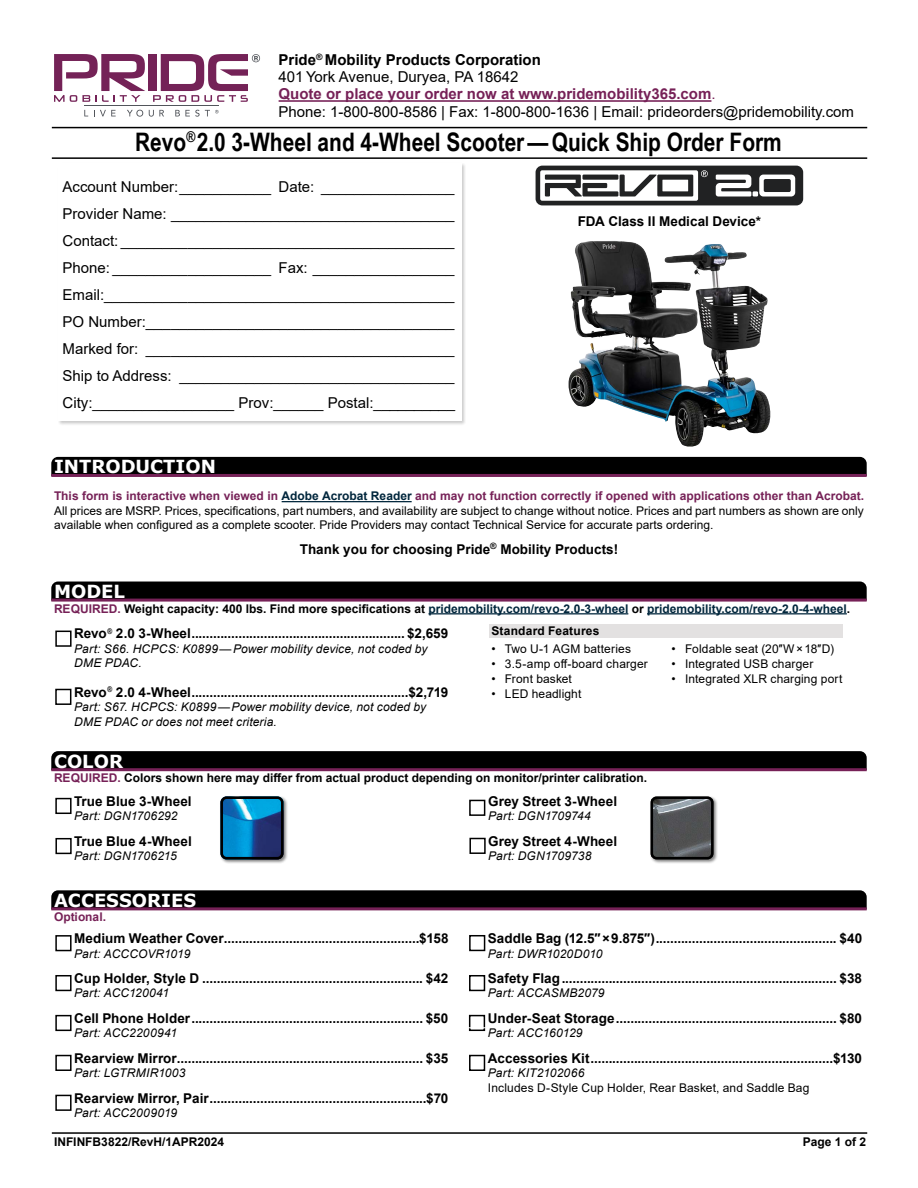
<style>
.page{position:relative;width:918px;height:1188px;background:#fff}
.page>*{position:absolute;margin:0;border:0;box-sizing:border-box;transform-origin:0 0}
.t1{font:700 25.5px "Arial Narrow";color:#000}
.t2{font:700 18px "Verdana";color:#fff}
.t3{font:15px/27px "Arial";color:#000;text-align:justify}
.t4{font:700 13.5px "Arial";color:#000}
.t5{font:12px/14.4px "Arial";letter-spacing:.01em;color:#000;text-align:justify}
.t6{font:italic 12px/14.4px "Arial";letter-spacing:.01em;color:#000}
.t7{font:700 12px/22.6px "Arial";color:#00263c}
.t8{font:700 12px "Arial";color:#000}
.t9{font:700 12px "Arial";color:#762157}
.s1{font-weight:700}
.s2{font-weight:700;color:#762157}
.s3{color:#762157}
.s4{font-weight:700;color:#00263c}
.s5{color:#000}
</style>
<div class="page">
<div style="left:55px;top:631px;width:17px;height:16px;border:2px solid #000"></div>
<div style="left:55px;top:689px;width:16px;height:16px;border:2px solid #000"></div>
<div style="left:55px;top:798px;width:17px;height:16px;border:2px solid #000"></div>
<div style="left:55px;top:838px;width:17px;height:16px;border:2px solid #000"></div>
<div style="left:469px;top:800px;width:16px;height:16px;border:2px solid #000"></div>
<div style="left:469px;top:838px;width:17px;height:16px;border:2px solid #000"></div>
<div style="left:55px;top:935px;width:17px;height:16px;border:2px solid #000"></div>
<div style="left:55px;top:975px;width:17px;height:16px;border:2px solid #000"></div>
<div style="left:55px;top:1015px;width:17px;height:16px;border:2px solid #000"></div>
<div style="left:55px;top:1055px;width:17px;height:16px;border:2px solid #000"></div>
<div style="left:55px;top:1095px;width:17px;height:16px;border:2px solid #000"></div>
<div style="left:469px;top:935px;width:16px;height:16px;border:2px solid #000"></div>
<div style="left:469px;top:975px;width:16px;height:16px;border:2px solid #000"></div>
<div style="left:469px;top:1015px;width:16px;height:16px;border:2px solid #000"></div>
<div style="left:469px;top:1055px;width:16px;height:16px;border:2px solid #000"></div>
<hr style="left:52px;top:1132px;width:815px;height:2px;background:#000">
<hr style="left:317px;top:1027px;width:284px;height:1px;background:#fff">
<hr style="left:52px;top:127px;width:815px;height:1px;background:#000">
<hr style="left:52px;top:157px;width:815px;height:2px;background:#000">
<div style="left:51px;top:457px;width:816px;height:17px;background:#000"></div>
<hr style="left:51px;top:474px;width:816px;height:3px;background:#762157">
<hr style="left:282px;top:501px;width:130px;height:1px;background:#00263c">
<svg style="left:536px;top:166px;width:267px;height:39px"></svg>
<div style="left:57px;top:162px;width:409px;height:264px;background:#000;opacity:.25"></div>
<div style="left:58px;top:163px;width:404px;height:258px;background:#fff"></div>
<div style="left:51px;top:582px;width:816px;height:17px;background:#000"></div>
<hr style="left:51px;top:599px;width:816px;height:3px;background:#762157">
<hr style="left:429px;top:613px;width:199px;height:1px;background:#00263c">
<hr style="left:647px;top:613px;width:200px;height:1px;background:#00263c">
<div style="left:489px;top:624px;width:354px;height:14px;background:#e3e1e1"></div>
<div style="left:51px;top:890px;width:816px;height:17px;background:#000"></div>
<hr style="left:51px;top:907px;width:816px;height:3px;background:#762157">
<img style="left:568px;top:241px;width:203px;height:206px">
<div style="left:51px;top:751px;width:816px;height:17px;background:#000"></div>
<hr style="left:51px;top:768px;width:816px;height:3px;background:#762157">
<div style="left:219px;top:795px;width:70px;height:69px;background:#000;opacity:.5"></div>
<svg style="left:220px;top:796px;width:64px;height:64px;background:#156498"></svg>
<div style="left:650px;top:796px;width:68px;height:68px;background:#000;opacity:.5"></div>
<svg style="left:650px;top:796px;width:64px;height:64px;background:#515356"></svg>
<div style="left:149px;top:54px;width:8px;height:37px;background:#742257"></div>
<svg style="left:84px;top:110px;width:4px;height:6px"></svg>
<svg style="left:94px;top:110px;width:22px;height:6px"></svg>
<svg style="left:127px;top:110px;width:16px;height:7px"></svg>
<svg style="left:149px;top:110px;width:15px;height:7px"></svg>
<svg style="left:175px;top:110px;width:44px;height:7px"></svg>
<hr style="left:84px;top:106px;width:135px;height:1px;background:#52555b">
<svg style="left:54px;top:54px;width:91px;height:48px"></svg>
<svg style="left:153px;top:54px;width:107px;height:48px"></svg>
<hr style="left:279px;top:100px;width:432px;height:2px;background:#762157">
<p class="t3" style="left:279px;top:51px;width:577px;line-height:17.2px;text-align:left"><span class="s1">Pride</span><sup>®</sup> <span class="s1">Mobility Products Corporation<br></span>401 York Avenue, Duryea, PA 18642<br><span class="s2">Quote or place your order now at www.pridemobility365.com</span><span class="s3">.<br></span>Phone: 1-800-800-8586 | Fax: 1-800-800-1636 | Email: prideorders@pridemobility.com</p>
<h1 class="t1" style="left:135px;top:122px;width:648px">Revo<sup>®</sup>2.0 3-Wheel and 4-Wheel Scooter—Quick Ship Order Form</h1>
<p class="t3" style="left:63px;top:173px;width:394px">Account Number:___________ Date: ________________ Provider Name: __________________________________ Contact: ________________________________________ Phone: ___________________ Fax: _________________ Email:__________________________________________ PO Number:_____________________________________ Marked for: _____________________________________ Ship to Address: _________________________________ City:_________________ Prov:______ Postal:__________</p>
<p class="t4" style="left:578px;top:212px;width:185px">FDA Class II Medical Device*</p>
<h2 class="t2" style="left:54px;top:454px;width:163px">INTRODUCTION</h2>
<p class="t5" style="left:54px;top:489px;width:812px"><span class="s2">This form is interactive when viewed in</span> <span class="s4">Adobe Acrobat Reader</span> <span class="s2">and may not function correctly if opened with applications other than Acrobat.<br></span>All prices are MSRP. Prices, specifications, part numbers, and availability are subject to change without notice. Prices and part numbers as shown are only available when configured as a complete scooter. Pride Providers may contact Technical Service for accurate parts ordering.</p>
<p class="t4" style="left:300px;top:540px;width:320px">Thank you for choosing Pride<sup>®</sup> Mobility Products!</p>
<h2 class="t2" style="left:54px;top:579px;width:73px">MODEL</h2>
<p class="t7" style="left:491px;top:597px;width:360px;text-indent:-437px"><span class="s3">REQUIRED.</span> <span class="s5">Weight capacity: 400 lbs. Find more specifications at</span> pridemobility.com/revo-2.0-3-wheel <span class="s5">or</span> pridemobility.com/revo-2.0-4-wheel<span class="s5">.<br>Standard Features</span></p>
<p class="t5" style="left:491px;top:641px;width:141px">• Two U-1 AGM batteries</p>
<p class="t5" style="left:491px;top:656px;width:158px">• 3.5-amp off-board charger</p>
<p class="t5" style="left:491px;top:671px;width:82px">• Front basket</p>
<p class="t5" style="left:491px;top:686px;width:91px">• LED headlight</p>
<p class="t4" style="left:74px;top:624px;width:376px">Revo<sup>®</sup> 2.0 3-Wheel........................................................... $2,659</p>
<p class="t6" style="left:74px;top:641px;width:355px">Part: S66. HCPCS: K0899—Power mobility device, not coded by<br>DME PDAC.</p>
<p class="t4" style="left:74px;top:683px;width:376px">Revo<sup>®</sup> 2.0 4-Wheel............................................................$2,719</p>
<p class="t6" style="left:74px;top:700px;width:353px">Part: S67. HCPCS: K0899—Power mobility device, not coded by<br>DME PDAC or does not meet criteria.</p>
<p class="t5" style="left:672px;top:641px;width:164px">• Foldable seat (20″W×18″D)</p>
<p class="t5" style="left:672px;top:656px;width:143px">• Integrated USB charger</p>
<p class="t5" style="left:672px;top:671px;width:172px">• Integrated XLR charging port</p>
<h2 class="t2" style="left:54px;top:748px;width:71px">COLOR</h2>
<p class="t8" style="left:54px;top:770px;width:595px"><span class="s3">REQUIRED.</span> Colors shown here may differ from actual product depending on monitor/printer calibration.</p>
<p class="t4" style="left:74px;top:792px;width:119px">True Blue 3-Wheel</p>
<p class="t6" style="left:74px;top:809px;width:105px">Part: DGN1706292</p>
<p class="t4" style="left:74px;top:832px;width:119px">True Blue 4-Wheel</p>
<p class="t6" style="left:74px;top:849px;width:104px">Part: DGN1706215</p>
<h2 class="t2" style="left:54px;top:888px;width:144px">ACCESSORIES</h2>
<p class="t9" style="left:54px;top:909px;width:54px">Optional.</p>
<p class="t4" style="left:74px;top:929px;width:376px">Medium Weather Cover......................................................$158</p>
<p class="t6" style="left:74px;top:946px;width:118px">Part: ACCCOVR1019</p>
<p class="t4" style="left:74px;top:969px;width:376px">Cup Holder, Style D ............................................................. $42</p>
<p class="t6" style="left:74px;top:986px;width:96px">Part: ACC120041</p>
<p class="t4" style="left:74px;top:1009px;width:376px">Cell Phone Holder................................................................ $50</p>
<p class="t6" style="left:74px;top:1026px;width:104px">Part: ACC2200941</p>
<p class="t4" style="left:74px;top:1049px;width:376px">Rearview Mirror.................................................................... $35</p>
<p class="t6" style="left:74px;top:1066px;width:113px">Part: LGTRMIR1003</p>
<p class="t4" style="left:74px;top:1089px;width:376px">Rearview Mirror, Pair............................................................$70</p>
<p class="t6" style="left:74px;top:1106px;width:104px">Part: ACC2009019</p>
<p class="t4" style="left:488px;top:792px;width:130px">Grey Street 3-Wheel</p>
<p class="t6" style="left:488px;top:809px;width:104px">Part: DGN1709744</p>
<p class="t4" style="left:488px;top:832px;width:130px">Grey Street 4-Wheel</p>
<p class="t6" style="left:488px;top:849px;width:105px">Part: DGN1709738</p>
<p class="t4" style="left:488px;top:929px;width:376px">Saddle Bag (12.5″×9.875″).................................................. $40</p>
<p class="t6" style="left:488px;top:946px;width:116px">Part: DWR1020D010</p>
<p class="t4" style="left:488px;top:969px;width:376px">Safety Flag............................................................................ $38</p>
<p class="t6" style="left:488px;top:986px;width:118px">Part: ACCASMB2079</p>
<p class="t4" style="left:488px;top:1009px;width:376px">Under-Seat Storage............................................................. $80</p>
<p class="t6" style="left:488px;top:1026px;width:96px">Part: ACC160129</p>
<p class="t4" style="left:488px;top:1049px;width:376px">Accessories Kit...................................................................$130</p>
<p class="t6" style="left:488px;top:1066px;width:98px">Part: KIT2102066</p>
<p class="t5" style="left:488px;top:1081px;width:323px">Includes D-Style Cup Holder, Rear Basket, and Saddle Bag</p>
<p class="t8" style="left:54px;top:1133px;width:172px">INFINFB3822/RevH/1APR2024</p>
<p class="t8" style="left:803px;top:1133px;width:65px">Page 1 of 2</p>
</div>
